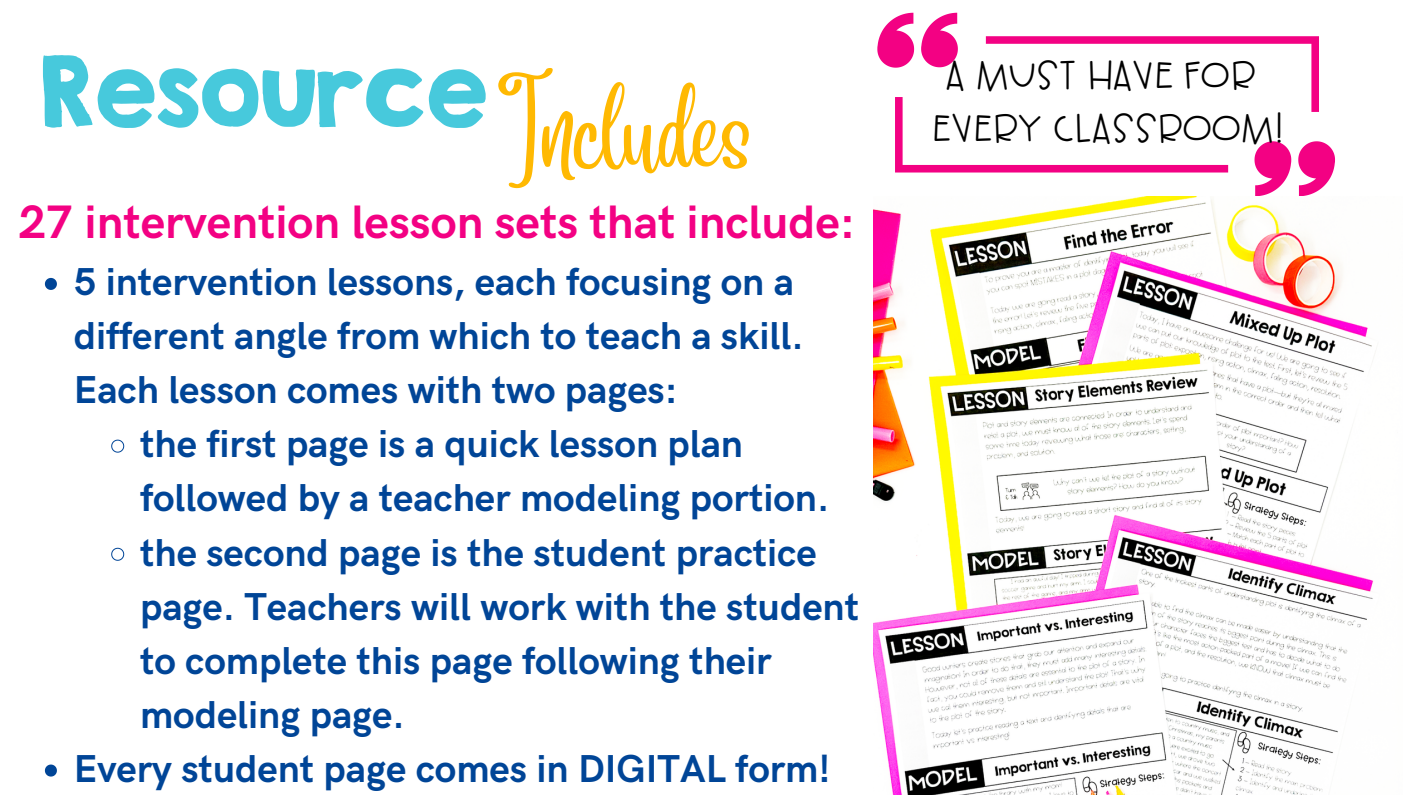
<style>
.page{position:relative;width:1418px;height:798px;background:#fff}
.page>*{position:absolute;margin:0;border:0;box-sizing:border-box;transform-origin:0 0}
.t1{font:88px "KG Second Chances Solid";color:#47c9dc}
.t2{font:80px "Angelina";color:#ffb902}
.t3{font:700 47px "HK Grotesk";color:#f30183}
.t4{font:700 39px/54px "HK Grotesk";color:#004597}
.t5{font:38px "AG Hot Mess";color:#000}
</style>
<div class="page">
<svg style="left:877px;top:13px;width:458px;height:183px"></svg>
<img style="left:873px;top:196px;width:501px;height:598px">
<svg style="left:45px;top:278px;width:12px;height:12px"></svg>
<svg style="left:111px;top:439px;width:14px;height:14px"></svg>
<svg style="left:111px;top:547px;width:14px;height:14px"></svg>
<svg style="left:45px;top:764px;width:12px;height:12px"></svg>
<p class="t1" style="left:40px;top:35px;width:449px">Resource</p>
<p class="t2" style="left:498px;top:118px;width:255px">Includes</p>
<p class="t3" style="left:19px;top:196px;width:838px">27 intervention lesson sets that include:</p>
<p class="t4" style="left:74px;top:256px;width:731px">5 intervention lessons, each focusing on a different angle from which to teach a skill.<br>Each lesson comes with two pages:</p>
<p class="t4" style="left:140px;top:418px;width:691px">the first page is a quick lesson plan followed by a teacher modeling portion.</p>
<p class="t4" style="left:140px;top:526px;width:720px">the second page is the student practice page. Teachers will work with the student to complete this page following their modeling page.</p>
<p class="t4" style="left:74px;top:742px;width:758px">Every student page comes in DIGITAL form!</p>
<p class="t5" style="left:945px;top:55px;width:312px">A MUST HAVE FOR</p>
<p class="t5" style="left:930px;top:108px;width:353px">EVERY CLASSROOM!</p>
</div>
